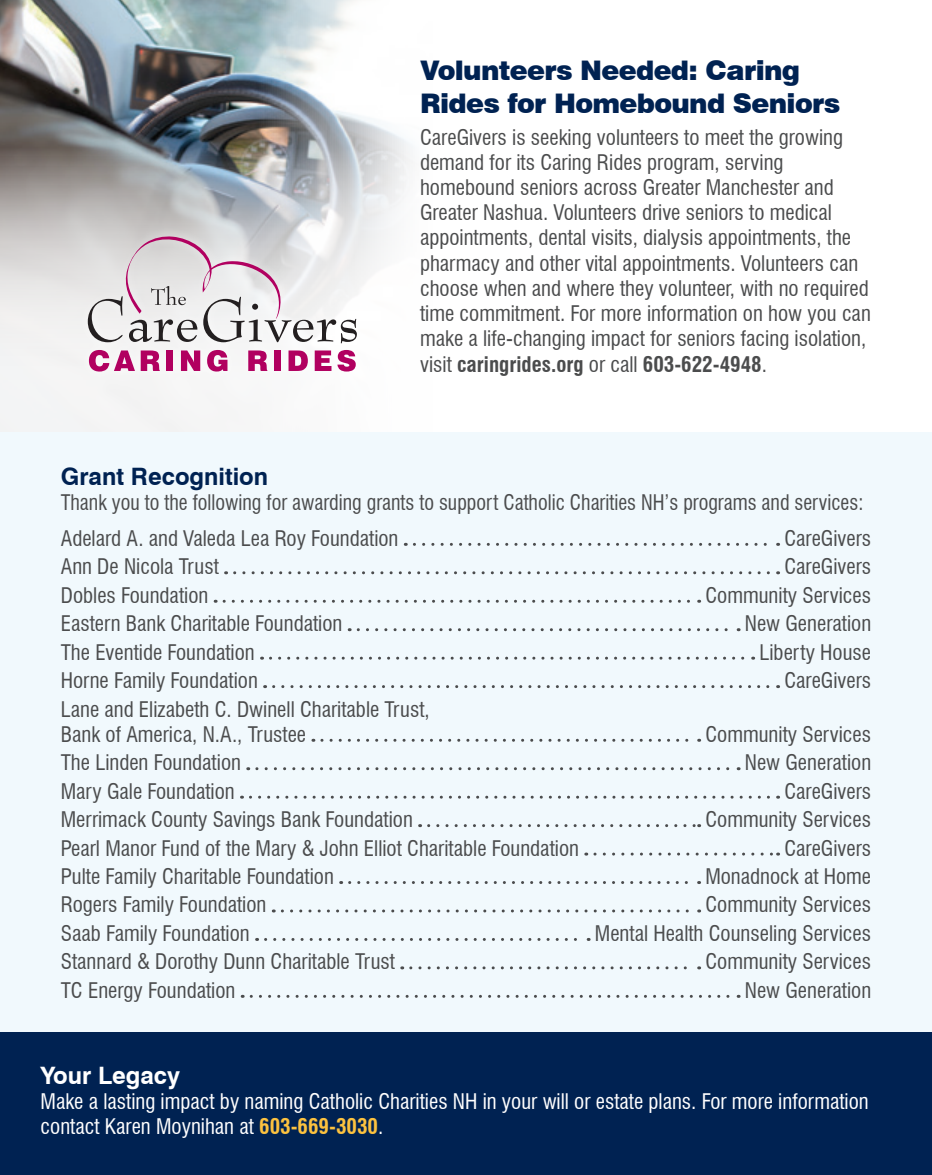
<style>
.page{position:relative;width:932px;height:1175px;background:#fff}
.page>*{position:absolute;margin:0;border:0;box-sizing:border-box;transform-origin:0 0}
.Heading_1{font:900 27px/32.4px "Swiss 721 BT";letter-spacing:-.025em;color:#002252}
.Heading_2{font:700 24px "Swiss 721 BT";color:#002252}
.Heading_2-2{font:700 24px "Swiss 721 BT";color:#fff}
.t1{font:condensed 21px/25.2px "Swiss 721 BT";color:#4b4c4d}
.t2{font:condensed 21px/25.2px "Swiss 721 BT";color:#fff}
.t3{font:condensed 21px "Swiss 721 BT";color:#4b4c4d;scale:.95 1}
.s1{font-weight:700}
.s2{font-weight:700;color:#fcc23f}
</style>
<div class="page">
<img style="left:0;top:0;width:413px;height:148px">
<svg style="left:0;top:148px;width:413px;height:284px"></svg>
<div style="left:78px;top:227px;width:288px;height:154px;background:#fff;opacity:.75"></div>
<svg style="left:88px;top:236px;width:269px;height:107px"></svg>
<svg style="left:89px;top:350px;width:46px;height:21px"></svg>
<svg style="left:141px;top:350px;width:19px;height:21px"></svg>
<div style="left:166px;top:350px;width:7px;height:21px;background:#b10060"></div>
<svg style="left:181px;top:350px;width:19px;height:21px"></svg>
<svg style="left:207px;top:350px;width:20px;height:21px"></svg>
<svg style="left:248px;top:350px;width:19px;height:21px"></svg>
<div style="left:274px;top:350px;width:7px;height:21px;background:#b10060"></div>
<svg style="left:288px;top:350px;width:20px;height:21px"></svg>
<svg style="left:315px;top:350px;width:16px;height:21px"></svg>
<svg style="left:337px;top:350px;width:19px;height:21px"></svg>
<div style="left:0;top:432px;width:932px;height:600px;background:#f1f9fd"></div>
<svg style="left:414px;top:543px;width:364px;height:3px"></svg>
<svg style="left:235px;top:571px;width:543px;height:3px"></svg>
<svg style="left:224px;top:600px;width:475px;height:3px"></svg>
<svg style="left:358px;top:628px;width:381px;height:3px"></svg>
<svg style="left:270px;top:656px;width:483px;height:3px"></svg>
<svg style="left:273px;top:685px;width:505px;height:3px"></svg>
<svg style="left:322px;top:738px;width:377px;height:3px"></svg>
<svg style="left:257px;top:767px;width:482px;height:3px"></svg>
<svg style="left:250px;top:795px;width:528px;height:3px"></svg>
<svg style="left:428px;top:824px;width:271px;height:3px"></svg>
<svg style="left:595px;top:852px;width:183px;height:3px"></svg>
<svg style="left:349px;top:881px;width:350px;height:3px"></svg>
<svg style="left:282px;top:909px;width:417px;height:3px"></svg>
<svg style="left:265px;top:938px;width:324px;height:3px"></svg>
<svg style="left:411px;top:966px;width:288px;height:3px"></svg>
<svg style="left:251px;top:994px;width:488px;height:3px"></svg>
<div style="left:0;top:1032px;width:932px;height:142px;background:#002252"></div>
<p class="Heading_1" style="left:420px;top:54px;width:422px">Volunteers Needed: Caring<br>Rides for Homebound Seniors</p>
<p class="t1" style="left:420px;top:124px;width:452px">CareGivers is seeking volunteers to meet the growing demand for its Caring Rides program, serving homebound seniors across Greater Manchester and Greater Nashua. Volunteers drive seniors to medical appointments, dental visits, dialysis appointments, the pharmacy and other vital appointments. Volunteers can choose when and where they volunteer, with no required time commitment. For more information on how you can make a life-changing impact for seniors facing isolation, visit <span class="s1">caringrides.org</span> or call <span class="s1">603-622-4948</span>.</p>
<p class="Heading_2" style="left:61px;top:461px;width:209px">Grant Recognition</p>
<p class="t3" style="left:61px;top:489px;width:846px">Thank you to the following for awarding grants to support Catholic Charities NH’s programs and services:</p>
<p class="t1" style="left:61px;top:525px;width:339px">Adelard A. and Valeda Lea Roy Foundation</p>
<p class="t1" style="left:784px;top:525px;width:88px">CareGivers</p>
<p class="t1" style="left:61px;top:554px;width:159px">Ann De Nicola Trust</p>
<p class="t1" style="left:784px;top:554px;width:88px">CareGivers</p>
<p class="t1" style="left:61px;top:582px;width:149px">Dobles Foundation</p>
<p class="t1" style="left:705px;top:582px;width:167px">Community Services</p>
<p class="t1" style="left:61px;top:611px;width:283px">Eastern Bank Charitable Foundation</p>
<p class="t1" style="left:744px;top:611px;width:128px">New Generation</p>
<p class="t1" style="left:61px;top:639px;width:195px">The Eventide Foundation</p>
<p class="t1" style="left:759px;top:639px;width:113px">Liberty House</p>
<p class="t1" style="left:61px;top:668px;width:198px">Horne Family Foundation</p>
<p class="t1" style="left:784px;top:668px;width:88px">CareGivers</p>
<p class="t1" style="left:61px;top:696px;width:370px">Lane and Elizabeth C. Dwinell Charitable Trust,<br>Bank of America, N.A., Trustee</p>
<p class="t1" style="left:705px;top:721px;width:167px">Community Services</p>
<p class="t1" style="left:61px;top:750px;width:182px">The Linden Foundation</p>
<p class="t1" style="left:744px;top:750px;width:128px">New Generation</p>
<p class="t1" style="left:61px;top:778px;width:175px">Mary Gale Foundation</p>
<p class="t1" style="left:784px;top:778px;width:88px">CareGivers</p>
<p class="t1" style="left:61px;top:807px;width:353px">Merrimack County Savings Bank Foundation</p>
<p class="t1" style="left:705px;top:807px;width:167px">Community Services</p>
<p class="t1" style="left:61px;top:835px;width:520px">Pearl Manor Fund of the Mary &amp; John Elliot Charitable Foundation</p>
<p class="t1" style="left:784px;top:835px;width:88px">CareGivers</p>
<p class="t1" style="left:61px;top:863px;width:275px">Pulte Family Charitable Foundation</p>
<p class="t1" style="left:705px;top:863px;width:167px">Monadnock at Home</p>
<p class="t1" style="left:61px;top:892px;width:207px">Rogers Family Foundation</p>
<p class="t1" style="left:705px;top:892px;width:167px">Community Services</p>
<p class="t1" style="left:61px;top:920px;width:190px">Saab Family Foundation</p>
<p class="t1" style="left:595px;top:920px;width:278px">Mental Health Counseling Services</p>
<p class="t1" style="left:61px;top:949px;width:336px">Stannard &amp; Dorothy Dunn Charitable Trust</p>
<p class="t1" style="left:705px;top:949px;width:167px">Community Services</p>
<p class="t1" style="left:61px;top:977px;width:176px">TC Energy Foundation</p>
<p class="t1" style="left:744px;top:977px;width:128px">New Generation</p>
<p class="Heading_2-2" style="left:40px;top:1060px;width:141px">Your Legacy</p>
<p class="t2" style="left:40px;top:1089px;width:829px">Make a lasting impact by naming Catholic Charities NH in your will or estate plans. For more information contact Karen Moynihan at <span class="s2">603-669-3030</span>.</p>
</div>
